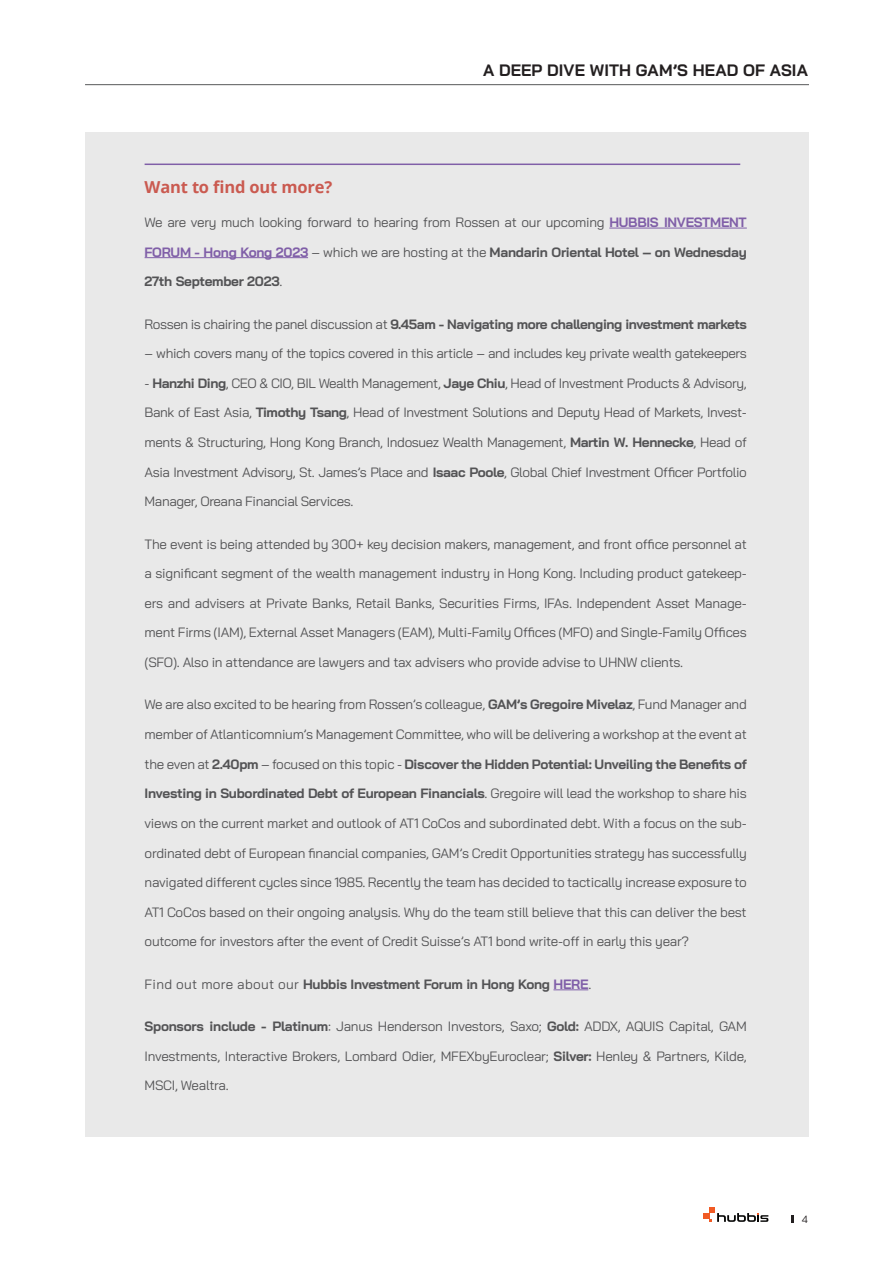
<style>
.page{position:relative;width:893px;height:1263px;background:#fff}
.page>*{position:absolute;margin:0;border:0;box-sizing:border-box;transform-origin:0 0}
.t1{font:700 16.5px "Bai Jamjuree";letter-spacing:.005em;color:#231f20}
.t2{font:700 16.5px "Open Sans";letter-spacing:-.01em;color:#ca5a50}
.t3{font:13.5px/29.5px "Bai Jamjuree";letter-spacing:-.02em;color:#535355;text-align:justify}
.t4{font:700 13.5px "Bai Jamjuree";letter-spacing:-.03em;color:#535355}
.t5{font:10.5px "Bai Jamjuree";color:#231f20}
.s1{font-weight:700;color:#805fa8}
.s2{font-weight:700}
.s3{font-weight:400}
.s4{color:#805fa8}
</style>
<div class="page">
<svg style="left:703px;top:1207px;width:65px;height:15px"></svg>
<svg style="left:791px;top:1215px;width:3px;height:8px"></svg>
<div style="left:85px;top:132px;width:724px;height:1005px;background:#e9e9e9"></div>
<hr style="left:609px;top:228px;width:138px;height:1px;background:#805fa8">
<hr style="left:145px;top:257px;width:163px;height:1px;background:#805fa8">
<hr style="left:553px;top:989px;width:35px;height:1px;background:#805fa8">
<hr style="left:145px;top:164px;width:595px;height:1px;background:#805fa8">
<hr style="left:85px;top:84px;width:724px;height:1px;background:#57585a">
<p class="t2" style="left:145px;top:176px;width:189px">Want to find out more?</p>
<p class="t1" style="left:483px;top:61px;width:326px">A DEEP DIVE WITH GAM’S HEAD OF ASIA</p>
<p class="t3" style="left:145px;top:207px;width:604px">We are very much looking forward to hearing from Rossen at our upcoming <span class="s1">HUBBIS INVESTMENT FORUM - Hong Kong 2023</span> – which we are hosting at the <span class="s2">Mandarin Oriental Hotel – on Wednesday 27th September 2023</span>.</p>
<p class="t4" style="left:145px;top:316px;width:604px"><span class="s3">Rossen is chairing the panel discussion at</span> 9.45am - Navigating more challenging investment markets</p>
<p class="t3" style="left:145px;top:339px;width:604px">– which covers many of the topics covered in this article – and includes key private wealth gatekeepers</p>
<p class="t3" style="left:145px;top:368px;width:604px">- <span class="s2">Hanzhi Ding</span>, CEO &amp; CIO, BIL Wealth Management, <span class="s2">Jaye Chiu</span>, Head of Investment Products &amp; Advisory, Bank of East Asia, <span class="s2">Timothy Tsang</span>, Head of Investment Solutions and Deputy Head of Markets, Invest&shy;ments &amp; Structuring, Hong Kong Branch, Indosuez Wealth Management, <span class="s2">Martin W. Hennecke</span>, Head of Asia Investment Advisory, St. James’s Place and <span class="s2">Isaac Poole</span>, Global Chief Investment Officer Portfolio Manager, Oreana Financial Services.</p>
<p class="t3" style="left:145px;top:529px;width:604px">The event is being attended by 300+ key decision makers, management, and front office personnel at a significant segment of the wealth management industry in Hong Kong. Including product gatekeep&shy;ers and advisers at Private Banks, Retail Banks, Securities Firms, IFAs. Independent Asset Manage&shy;ment Firms (IAM), External Asset Managers (EAM), Multi-Family Offices (MFO) and Single-Family Offices (SFO). Also in attendance are lawyers and tax advisers who provide advise to UHNW clients.</p>
<p class="t3" style="left:145px;top:690px;width:604px">We are also excited to be hearing from Rossen’s colleague, <span class="s2">GAM’s Gregoire Mivelaz</span>, Fund Manager and member of Atlanticomnium’s Management Committee, who will be delivering a workshop at the event at the even at <span class="s2">2.40pm</span> – focused on this topic - <span class="s2">Discover the Hidden Potential: Unveiling the Benefits of Investing in Subordinated Debt of European Financials</span>. Gregoire will lead the workshop to share his views on the current market and outlook of AT1 CoCos and subordinated debt. With a focus on the sub&shy;ordinated debt of European financial companies, GAM’s Credit Opportunities strategy has successfully navigated different cycles since 1985. Recently the team has decided to tactically increase exposure to AT1 CoCos based on their ongoing analysis. Why do the team still believe that this can deliver the best outcome for investors after the event of Credit Suisse’s AT1 bond write-off in early this year?</p>
<p class="t4" style="left:145px;top:976px;width:448px"><span class="s3">Find out more about our</span> Hubbis Investment Forum in Hong Kong <span class="s4">HERE</span><span class="s3">.</span></p>
<p class="t3" style="left:145px;top:1011px;width:604px"><span class="s2">Sponsors include - Platinum</span>: Janus Henderson Investors, Saxo; <span class="s2">Gold:</span> ADDX, AQUIS Capital, GAM Investments, Interactive Brokers, Lombard Odier, MFEXbyEuroclear; <span class="s2">Silver:</span> Henley &amp; Partners, Kilde, MSCI, Wealtra.</p>
<p class="t5" style="left:802px;top:1210px;width:8px">4</p>
</div>
